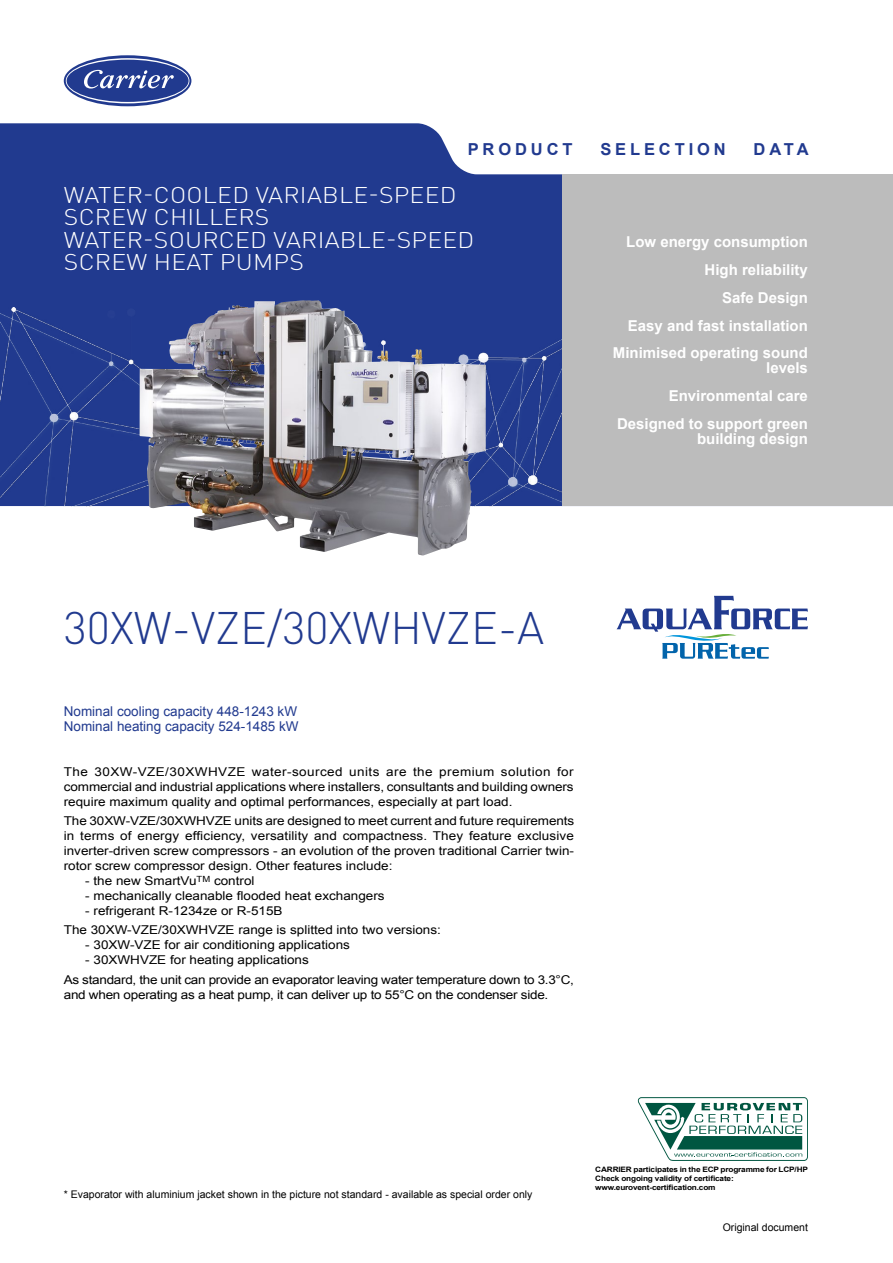
<style>
.page{position:relative;width:893px;height:1263px;background:#fff}
.page>*{position:absolute;margin:0;border:0;box-sizing:border-box;transform-origin:0 0}
.t1{font:300 45px "DIN Pro";color:#213a8f}
.t2{font:300 22.5px/22.5px "DIN Pro";letter-spacing:.01em;color:#fff;scale:1.1 1}
.t3{font:700 16.5px "Arial";letter-spacing:.235em;color:#213a8f}
.t4{font:700 15px/27.8px "Arial";color:#fff;text-align:right}
.t5{font:13.5px/15px "Arial";color:#213a8f}
.t6{font:12.15px/15px "Arial";color:#000;text-align:justify;scale:1.11 1}
.t7{font:12.15px/19.2px "Arial";letter-spacing:-.02em;color:#000;scale:1.11 1}
.t8{font:10.5px "Arial";color:#000}
.t9{font:700 7.35px/9px "Arial";letter-spacing:-.02em;color:#000;scale:1.11 1}
</style>
<div class="page">
<div style="left:0;top:123px;width:562px;height:383px;background:#213a8f"></div>
<img style="left:1px;top:308px;width:561px;height:198px">
<div style="left:562px;top:174px;width:331px;height:332px;background:#bcbcbc"></div>
<svg style="left:64px;top:55px;width:127px;height:51px"></svg>
<svg style="left:66px;top:58px;width:123px;height:45px"></svg>
<img style="left:140px;top:301px;width:154px;height:230px">
<svg style="left:617px;top:596px;width:191px;height:63px"></svg>
<svg style="left:638px;top:1097px;width:170px;height:64px"></svg>
<h3 class="t3" style="left:468px;top:138px;width:106px">PRODUCT</h3>
<h3 class="t3" style="left:600px;top:138px;width:127px">SELECTION</h3>
<h3 class="t3" style="left:754px;top:138px;width:56px">DATA</h3>
<h2 class="t2" style="left:64px;top:182px;width:375px">WATER-COOLED VARIABLE-SPEED<br>SCREW CHILLERS<br>WATER-SOURCED VARIABLE-SPEED<br>SCREW HEAT PUMPS</h2>
<p class="t4" style="left:613px;top:229px;width:197px">Low energy consumption<br>High reliability<br>Safe Design<br>Easy and fast installation<br>Minimised operating sound</p>
<p class="t4" style="left:617px;top:355px;width:192px">levels<br>Environmental care<br>Designed to support green</p>
<p class="t4" style="left:697px;top:425px;width:112px">building design</p>
<h1 class="t1" style="left:64px;top:598px;width:482px">30XW-VZE/30XWHVZE-A</h1>
<p class="t5" style="left:64px;top:704px;width:236px">Nominal cooling capacity 448-1243 kW<br>Nominal heating capacity 524-1485 kW</p>
<p class="t6" style="left:64px;top:764px;width:461px">The 30XW-VZE/30XWHVZE water-sourced units are the premium solution for commercial and industrial applications where installers, consultants and building owners require maximum quality and optimal performances, especially at part load.</p>
<p class="t6" style="left:64px;top:813px;width:461px">The 30XW-VZE/30XWHVZE units are designed to meet current and future requirements in terms of energy efficiency, versatility and compactness. They feature exclusive inverter-driven screw compressors - an evolution of the proven traditional Carrier twin&shy;rotor screw compressor design. Other features include:</p>
<p class="t6" style="left:85px;top:873px;width:154px">- the new SmartVu<sup>TM</sup> control</p>
<p class="t6" style="left:85px;top:888px;width:271px">- mechanically cleanable flooded heat exchangers</p>
<p class="t6" style="left:64px;top:901px;width:341px;line-height:19.2px;text-indent:21px">- refrigerant R-1234ze or R-515B<br>The 30XW-VZE/30XWHVZE range is splitted into two versions:</p>
<p class="t6" style="left:85px;top:937px;width:240px">- 30XW-VZE for air conditioning applications</p>
<p class="t7" style="left:64px;top:950px;width:461px;text-indent:21px">- 30XWHVZE for heating applications<br>As standard, the unit can provide an evaporator leaving water temperature down to 3.3°C,</p>
<p class="t7" style="left:64px;top:985px;width:438px">and when operating as a heat pump, it can deliver up to 55°C on the condenser side.</p>
<p class="t8" style="left:64px;top:1188px;width:470px">* Evaporator with aluminium jacket shown in the picture not standard - available as special order only</p>
<p class="t9" style="left:595px;top:1165px;width:193px">CARRIER participates in the ECP programme for LCP/HP<br>Check ongoing validity of certificate: www.eurovent-certification.com</p>
<p class="t8" style="left:723px;top:1220px;width:87px">Original document</p>
</div>
